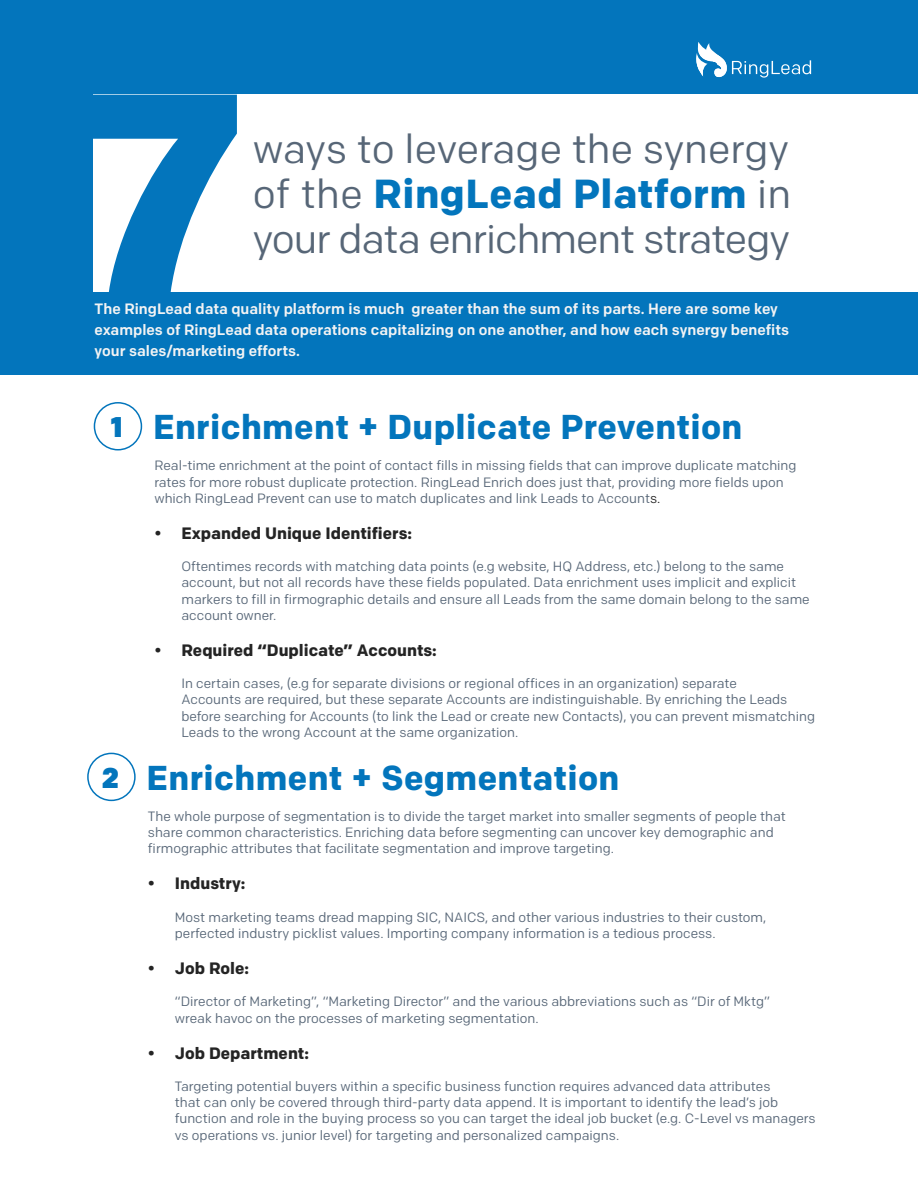
<style>
.page{position:relative;width:918px;height:1188px;background:#fff}
.page>*{position:absolute;margin:0;border:0;box-sizing:border-box;transform-origin:0 0}
.t1{font:300px "Acumin Variable Concept";color:#0375bc}
.t2{font:40.5px/45px "Colfax";letter-spacing:-.025em;color:#576677;text-align:justify}
.t3{font:700 34.5px "Colfax";letter-spacing:.01em;color:#0375bc}
.t4{font:700 16.5px "Colfax";color:#242424}
.t5{font:500 15px/21px "Colfax";color:#f2f3f4}
.t6{font:13.5px/16.2px "Colfax";color:#576677}
.s1{font-weight:700;color:#0375bc}
.s2{font-weight:900;font-size:28.5px}
.s3{color:#242424}
</style>
<div class="page">
<div style="left:0;top:0;width:918px;height:375px;background:#0375bc"></div>
<div style="left:94px;top:95px;width:824px;height:197px;background:#fff"></div>
<svg style="left:696px;top:42px;width:115px;height:36px"></svg>
<div style="left:94px;top:402px;width:48px;height:49px;border:2px solid #0375bc;border-radius:50%"></div>
<div style="left:87px;top:753px;width:49px;height:48px;border:2px solid #0375bc;border-radius:50%"></div>
<h1 class="t1" style="left:83px;top:-18px;width:141px">7</h1>
<p class="t5" style="left:95px;top:298px;width:696px">The RingLead data quality platform is much greater than the sum of its parts. Here are some key examples of RingLead data operations capitalizing on one another, and how each synergy benefits your sales/marketing efforts.</p>
<h2 class="t2" style="left:253px;top:127px;width:540px">ways to leverage the synergy of the <span class="s1">RingLead Platform</span> in your data enrichment strategy</h2>
<h3 class="t3" style="left:111px;top:406px;width:633px"><span class="s2">1</span> Enrichment + Duplicate Prevention</h3>
<p class="t6" style="left:154px;top:457px;width:644px">Real-time enrichment at the point of contact fills in missing fields that can improve duplicate matching rates for more robust duplicate protection. RingLead Enrich does just that, providing more fields upon which RingLead Prevent can use to match duplicates and link Leads to Account<span class="s3">s.</span></p>
<p class="t4" style="left:154px;top:523px;width:259px">• Expanded Unique Identifiers:</p>
<p class="t6" style="left:181px;top:558px;width:630px">Oftentimes records with matching data points (e.g website, HQ Address, etc.) belong to the same account, but not all records have these fields populated. Data enrichment uses implicit and explicit markers to fill in firmographic details and ensure all Leads from the same domain belong to the same account owner.</p>
<p class="t4" style="left:154px;top:640px;width:284px">• Required “Duplicate” Accounts:</p>
<p class="t6" style="left:181px;top:675px;width:635px">In certain cases, (e.g for separate divisions or regional offices in an organization) separate<br>Accounts are required, but these separate Accounts are indistinguishable. By enriching the Leads before searching for Accounts (to link the Lead or create new Contacts), you can prevent mismatching Leads to the wrong Account at the same organization.</p>
<h3 class="t3" style="left:102px;top:757px;width:519px"><span class="s2">2</span> Enrichment + Segmentation</h3>
<p class="t6" style="left:148px;top:808px;width:639px">The whole purpose of segmentation is to divide the target market into smaller segments of people that share common characteristics. Enriching data before segmenting can uncover key demographic and firmographic attributes that facilitate segmentation and improve targeting.</p>
<p class="t4" style="left:148px;top:874px;width:99px">• Industry:</p>
<p class="t6" style="left:175px;top:909px;width:593px">Most marketing teams dread mapping SIC, NAICS, and other various industries to their custom, perfected industry picklist values. Importing company information is a tedious process.</p>
<p class="t4" style="left:148px;top:958px;width:103px">• Job Role:</p>
<p class="t6" style="left:175px;top:994px;width:597px">“Director of Marketing”, “Marketing Director” and the various abbreviations such as “Dir of Mktg” wreak havoc on the processes of marketing segmentation.</p>
<p class="t4" style="left:148px;top:1043px;width:163px">• Job Department:</p>
<p class="t6" style="left:175px;top:1078px;width:642px">Targeting potential buyers within a specific business function requires advanced data attributes<br>that can only be covered through third-party data append. It is important to identify the lead’s job function and role in the buying process so you can target the ideal job bucket (e.g. C-Level vs managers vs operations vs. junior level) for targeting and personalized campaigns.</p>
</div>
